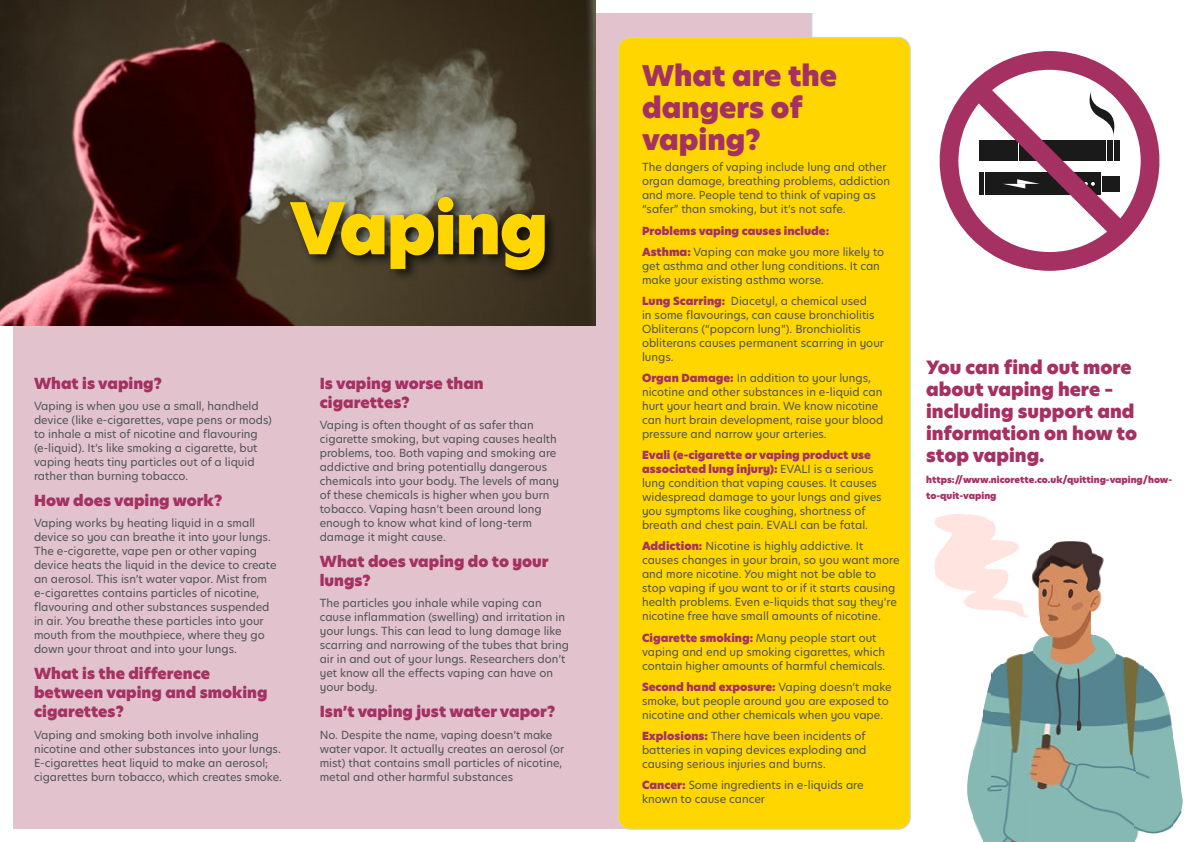
<style>
.page{position:relative;width:1191px;height:842px;background:#fff}
.page>*{position:absolute;margin:0;border:0;box-sizing:border-box;transform-origin:0 0}
.t1{font:69.8px "Hero Junior Super";letter-spacing:-.02em;color:#ffd600}
.t2{font:28px/32px "Hero Junior Super";color:#a53163}
.t3{font:18px/22px "Hero Junior Super";color:#a53163}
.t4{font:15px/19px "Hero Junior Super";color:#a53163}
.t5{font:11px/14px "Hero Junior";color:#4f5456}
.t6{font:11px/14px "Hero Junior Super";color:#a53163}
.t7{font:9px/16px "Hero Junior Super";color:#a53163}
.s1{font-family:"Hero Junior Super";color:#a53163}
.s2{font-family:"Hero Junior";color:#4f5456}
</style>
<div class="page">
<div style="left:14px;top:14px;width:798px;height:814px;background:#e1c2cd"></div>
<div style="left:618px;top:37px;width:292px;height:792px;background:#ffd600;border-radius:12px"></div>
<img style="left:0;top:0;width:595px;height:325px">
<div style="left:286px;top:193px;width:272px;height:91px;background:#000;opacity:.75"></div>
<img style="left:991px;top:663px;width:39px;height:179px">
<img style="left:1030px;top:653px;width:114px;height:189px">
<img style="left:982px;top:673px;width:10px;height:169px">
<img style="left:972px;top:717px;width:10px;height:122px">
<img style="left:1144px;top:692px;width:29px;height:142px">
<img style="left:1173px;top:737px;width:9px;height:88px">
<img style="left:967px;top:758px;width:5px;height:55px">
<img style="left:1144px;top:673px;width:19px;height:19px">
<svg style="left:1144px;top:666px;width:10px;height:7px"></svg>
<img style="left:1004px;top:654px;width:26px;height:9px">
<img style="left:1030px;top:635px;width:86px;height:19px">
<svg style="left:1024px;top:651px;width:6px;height:3px"></svg>
<img style="left:1039px;top:577px;width:57px;height:58px">
<img style="left:1011px;top:596px;width:28px;height:22px">
<img style="left:1096px;top:555px;width:8px;height:55px">
<img style="left:963px;top:539px;width:48px;height:73px">
<img style="left:1031px;top:556px;width:8px;height:40px">
<img style="left:944px;top:514px;width:19px;height:76px">
<img style="left:935px;top:516px;width:9px;height:67px">
<img style="left:1049px;top:541px;width:48px;height:36px">
<img style="left:1039px;top:550px;width:10px;height:27px">
<img style="left:1010px;top:539px;width:10px;height:19px">
<img style="left:963px;top:520px;width:33px;height:19px">
<img style="left:963px;top:514px;width:26px;height:6px">
<svg style="left:939px;top:51px;width:221px;height:220px"></svg>
<h1 class="t1" style="left:290px;top:181px;width:259px">Vaping</h1>
<h3 class="t4" style="left:34px;top:374px;width:129px">What is vaping?</h3>
<p class="t5" style="left:34px;top:399px;width:239px">Vaping is when you use a small, handheld device (like e-cigarettes, vape pens or mods) to inhale a mist of nicotine and flavouring (e-liquid). It’s like smoking a cigarette, but vaping heats tiny particles out of a liquid rather than burning tobacco.</p>
<h3 class="t4" style="left:34px;top:491px;width:190px">How does vaping work?</h3>
<p class="t5" style="left:34px;top:516px;width:244px">Vaping works by heating liquid in a small device so you can breathe it into your lungs.<br>The e-cigarette, vape pen or other vaping device heats the liquid in the device to create an aerosol. This isn’t water vapor. Mist from e-cigarettes contains particles of nicotine, flavouring and other substances suspended in air. You breathe these particles into your mouth from the mouthpiece, where they go down your throat and into your lungs.</p>
<h3 class="t4" style="left:34px;top:664px;width:235px">What is the difference between vaping and smoking cigarettes?</h3>
<p class="t5" style="left:34px;top:727px;width:249px">Vaping and smoking both involve inhaling nicotine and other substances into your lungs.<br>E-cigarettes heat liquid to make an aerosol; cigarettes burn tobacco, which creates smoke.</p>
<h3 class="t4" style="left:320px;top:374px;width:165px">Is vaping worse than cigarettes?</h3>
<p class="t5" style="left:320px;top:418px;width:241px">Vaping is often thought of as safer than cigarette smoking, but vaping causes health problems, too. Both vaping and smoking are addictive and bring potentially dangerous chemicals into your body. The levels of many of these chemicals is higher when you burn tobacco. Vaping hasn’t been around long enough to know what kind of long-term damage it might cause.</p>
<h3 class="t4" style="left:320px;top:552px;width:230px">What does vaping do to your lungs?</h3>
<p class="t5" style="left:320px;top:596px;width:251px">The particles you inhale while vaping can cause inflammation (swelling) and irritation in your lungs. This can lead to lung damage like scarring and narrowing of the tubes that bring air in and out of your lungs. Researchers don’t yet know all the effects vaping can have on your body.</p>
<h3 class="t4" style="left:320px;top:702px;width:237px">Isn’t vaping just water vapor?</h3>
<p class="t5" style="left:320px;top:727px;width:246px">No. Despite the name, vaping doesn’t make water vapor. It actually creates an aerosol (or mist) that contains small particles of nicotine, metal and other harmful substances</p>
<h2 class="t2" style="left:642px;top:60px;width:197px">What are the dangers of vaping?</h2>
<p class="t5" style="left:642px;top:160px;width:250px">The dangers of vaping include lung and other organ damage, breathing problems, addiction and more. People tend to think of vaping as “safer” than smoking, but it’s not safe.</p>
<p class="t6" style="left:642px;top:224px;width:189px">Problems vaping causes include:</p>
<p class="t5" style="left:642px;top:244px;width:244px"><span class="s1">Asthma:</span> Vaping can make you more likely to get asthma and other lung conditions. It can make your existing asthma worse.</p>
<p class="t5" style="left:642px;top:294px;width:243px"><span class="s1">Lung Scarring:</span> Diacetyl, a chemical used<br>in some flavourings, can cause bronchiolitis Obliterans (“popcorn lung”). Bronchiolitis obliterans causes permanent scarring in your lungs.</p>
<p class="t5" style="left:642px;top:371px;width:243px"><span class="s1">Organ Damage:</span> In addition to your lungs, nicotine and other substances in e-liquid can hurt your heart and brain. We know nicotine can hurt brain development, raise your blood pressure and narrow your arteries.</p>
<p class="t6" style="left:642px;top:448px;width:233px">Evali (e-cigarette or vaping product use associated lung injury): <span class="s2">EVALI is a serious</span></p>
<p class="t5" style="left:642px;top:476px;width:241px">lung condition that vaping causes. It causes widespread damage to your lungs and gives you symptoms like coughing, shortness of breath and chest pain. EVALI can be fatal.</p>
<p class="t5" style="left:642px;top:539px;width:259px"><span class="s1">Addiction:</span> Nicotine is highly addictive. It causes changes in your brain, so you want more and more nicotine. You might not be able to stop vaping if you want to or if it starts causing health problems. Even e-liquids that say they’re nicotine free have small amounts of nicotine.</p>
<p class="t5" style="left:642px;top:630px;width:245px"><span class="s1">Cigarette smoking:</span> Many people start out vaping and end up smoking cigarettes, which contain higher amounts of harmful chemicals.</p>
<p class="t6" style="left:642px;top:680px;width:251px">Second hand exposure: <span class="s2">Vaping doesn’t make</span></p>
<p class="t5" style="left:642px;top:693px;width:248px">smoke, but people around you are exposed to nicotine and other chemicals when you vape.</p>
<p class="t5" style="left:642px;top:729px;width:226px;text-align:justify"><span class="s1">Explosions:</span> There have been incidents of batteries in vaping devices exploding and causing serious injuries and burns.</p>
<p class="t5" style="left:642px;top:778px;width:223px"><span class="s1">Cancer:</span> Some ingredients in e-liquids are known to cause cancer</p>
<h3 class="t3" style="left:926px;top:357px;width:213px">You can find out more about vaping here – including support and information on how to stop vaping.</h3>
<p class="t7" style="left:926px;top:471px;width:248px">https://www.nicorette.co.uk/quitting-vaping/how&shy;to-quit-vaping</p>
</div>
